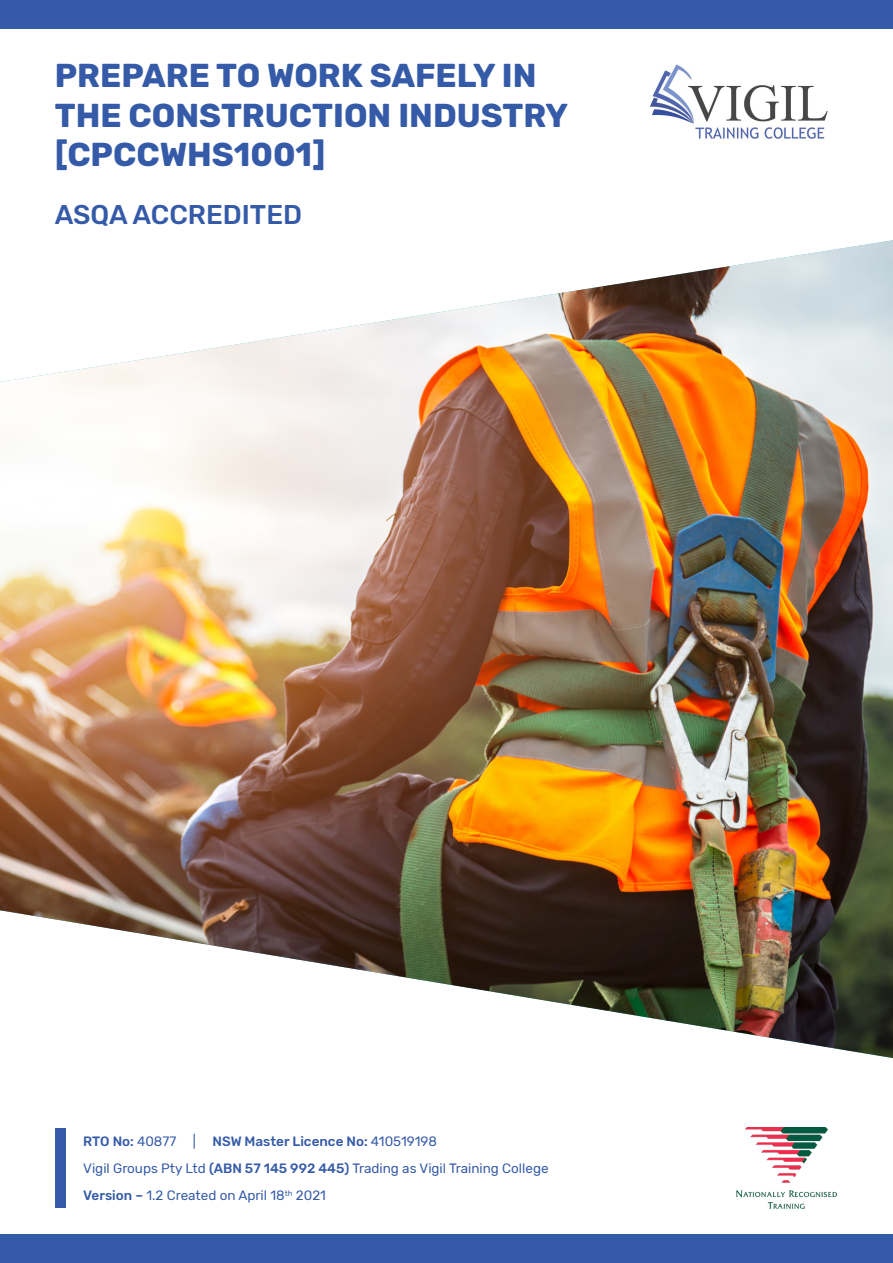
<style>
.page{position:relative;width:893px;height:1263px;background:#fff}
.page>*{position:absolute;margin:0;border:0;box-sizing:border-box;transform-origin:0 0}
.t1{font:700 33px/39.6px "Rubik";color:#345aa8}
.t2{font:500 27px "Rubik";color:#345aa8}
.t3{font:13.5px "Rubik";color:#345aa8}
.t4{font:500 13.5px "Rubik";color:#345aa8}
.s1{font-weight:400}
.s2{font-weight:500}
</style>
<div class="page">
<div style="left:0;top:0;width:893px;height:29px;background:#345aa8"></div>
<div style="left:0;top:1234px;width:893px;height:29px;background:#345aa8"></div>
<img style="left:0;top:240px;width:893px;height:818px">
<img style="left:736px;top:1128px;width:100px;height:80px">
<img style="left:650px;top:64px;width:178px;height:75px">
<div style="left:55px;top:1128px;width:11px;height:80px;background:#345aa8"></div>
<p class="t1" style="left:55px;top:57px;width:515px">PREPARE TO WORK SAFELY IN<br>THE CONSTRUCTION INDUSTRY</p>
<p class="t1" style="left:55px;top:136px;width:272px">[CPCCWHS1001]</p>
<p class="t2" style="left:55px;top:199px;width:249px">ASQA ACCREDITED</p>
<p class="t4" style="left:83px;top:1134px;width:355px">RTO No: <span class="s1">40877 |</span> NSW Master Licence No: <span class="s1">410519198</span></p>
<p class="t3" style="left:83px;top:1161px;width:467px">Vigil Groups Pty Ltd <span class="s2">(ABN 57 145 992 445)</span> Trading as Vigil Training College</p>
<p class="t3" style="left:83px;top:1188px;width:244px"><span class="s2">Version –</span> 1.2 Created on April 18<sup>th</sup> 2021</p>
</div>
